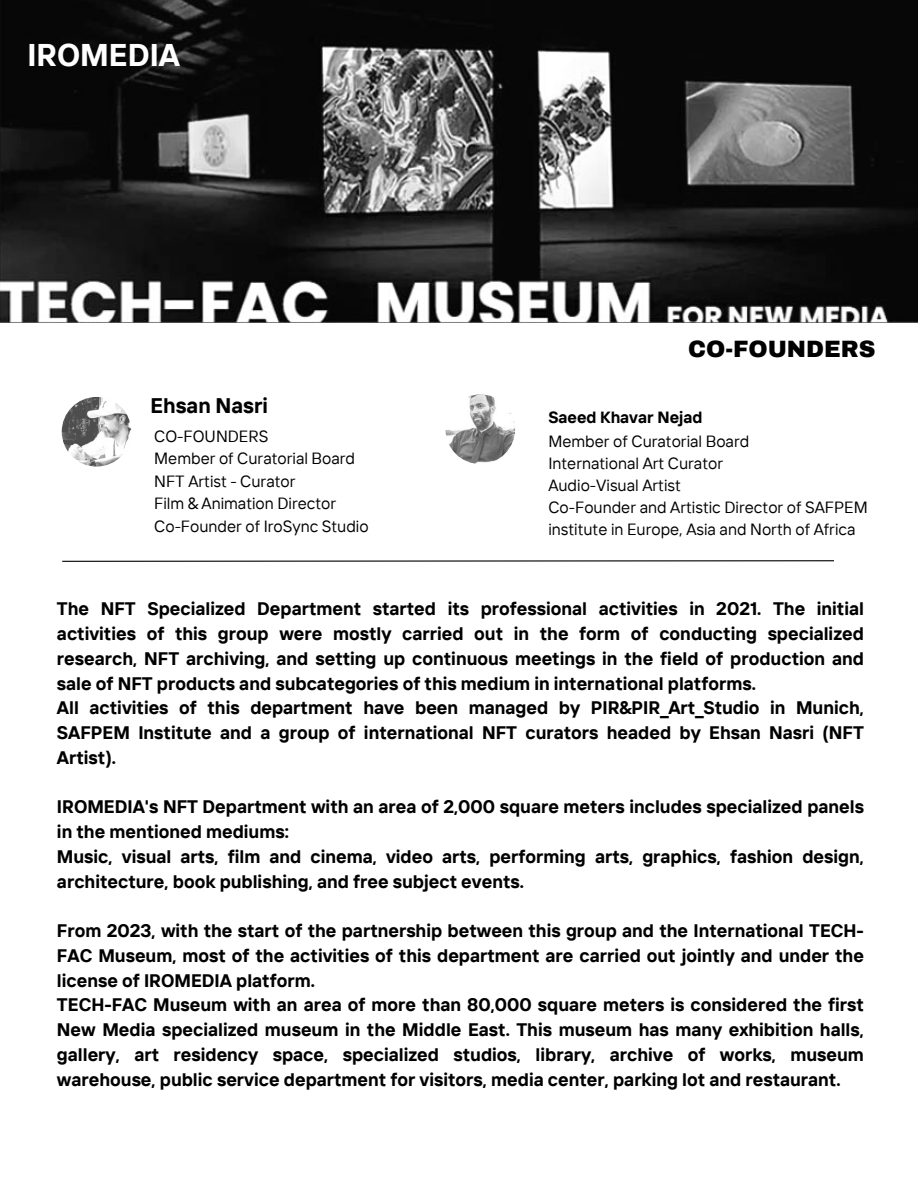
<style>
.page{position:relative;width:918px;height:1188px;background:#fff}
.page>*{position:absolute;margin:0;border:0;box-sizing:border-box;transform-origin:0 0}
.t1{font:700 31.35px "TT Interphases";color:#fff}
.t2{font:900 23.1px "Archivo";color:#000001}
.t3{font:700 21.15px "TT Interphases";color:#000001}
.t4{font:700 18.15px/24.8px "TT Interphases";color:#000001;text-align:justify}
.t5{font:16.2px/22.2px "TT Interphases";color:#000001}
.t6{font:700 16.2px "TT Interphases";color:#000001}
</style>
<div class="page">
<img style="left:0;top:0;width:918px;height:323px">
<img style="left:62px;top:397px;width:69px;height:70px;border-radius:50%">
<img style="left:446px;top:394px;width:69px;height:70px;border-radius:50%">
<svg style="left:62px;top:560px;width:772px;height:2px;background:#6e6e6e"></svg>
<p class="t1" style="left:28px;top:34px;width:154px">IROMEDIA</p>
<p class="t3" style="left:151px;top:392px;width:119px">Ehsan Nasri</p>
<p class="t5" style="left:154px;top:425px;width:116px">CO-FOUNDERS</p>
<p class="t5" style="left:154px;top:447px;width:202px">Member of Curatorial Board</p>
<p class="t5" style="left:154px;top:470px;width:143px">NFT Artist - Curator</p>
<p class="t5" style="left:154px;top:492px;width:184px">Film &amp; Animation Director</p>
<p class="t5" style="left:154px;top:515px;width:216px">Co-Founder of IroSync Studio</p>
<p class="t2" style="left:688px;top:337px;width:189px">CO-FOUNDERS</p>
<p class="t6" style="left:548px;top:407px;width:156px">Saeed Khavar Nejad</p>
<p class="t5" style="left:548px;top:430px;width:203px">Member of Curatorial Board</p>
<p class="t5" style="left:548px;top:452px;width:176px">International Art Curator</p>
<p class="t5" style="left:548px;top:474px;width:134px">Audio-Visual Artist</p>
<p class="t5" style="left:548px;top:496px;width:321px">Co-Founder and Artistic Director of SAFPEM institute in Europe, Asia and North of Africa</p>
<p class="t4" style="left:57px;top:596px;width:809px">The NFT Specialized Department started its professional activities in 2021. The initial activities of this group were mostly carried out in the form of conducting specialized research, NFT archiving, and setting up continuous meetings in the field of production and sale of NFT products and subcategories of this medium in international platforms.</p>
<p class="t4" style="left:57px;top:695px;width:809px">All activities of this department have been managed by PIR&amp;PIR_Art_Studio in Munich, SAFPEM Institute and a group of international NFT curators headed by Ehsan Nasri (NFT Artist).</p>
<p class="t4" style="left:57px;top:794px;width:809px">IROMEDIA's NFT Department with an area of 2,000 square meters includes specialized panels in the mentioned mediums:</p>
<p class="t4" style="left:57px;top:844px;width:809px">Music, visual arts, film and cinema, video arts, performing arts, graphics, fashion design, architecture, book publishing, and free subject events.</p>
<p class="t4" style="left:57px;top:918px;width:809px">From 2023, with the start of the partnership between this group and the International TECH-FAC Museum, most of the activities of this department are carried out jointly and under the license of IROMEDIA platform.</p>
<p class="t4" style="left:57px;top:992px;width:809px">TECH-FAC Museum with an area of more than 80,000 square meters is considered the first New Media specialized museum in the Middle East. This museum has many exhibition halls, gallery, art residency space, specialized studios, library, archive of works, museum warehouse, public service department for visitors, media center, parking lot and restaurant.</p>
</div>
